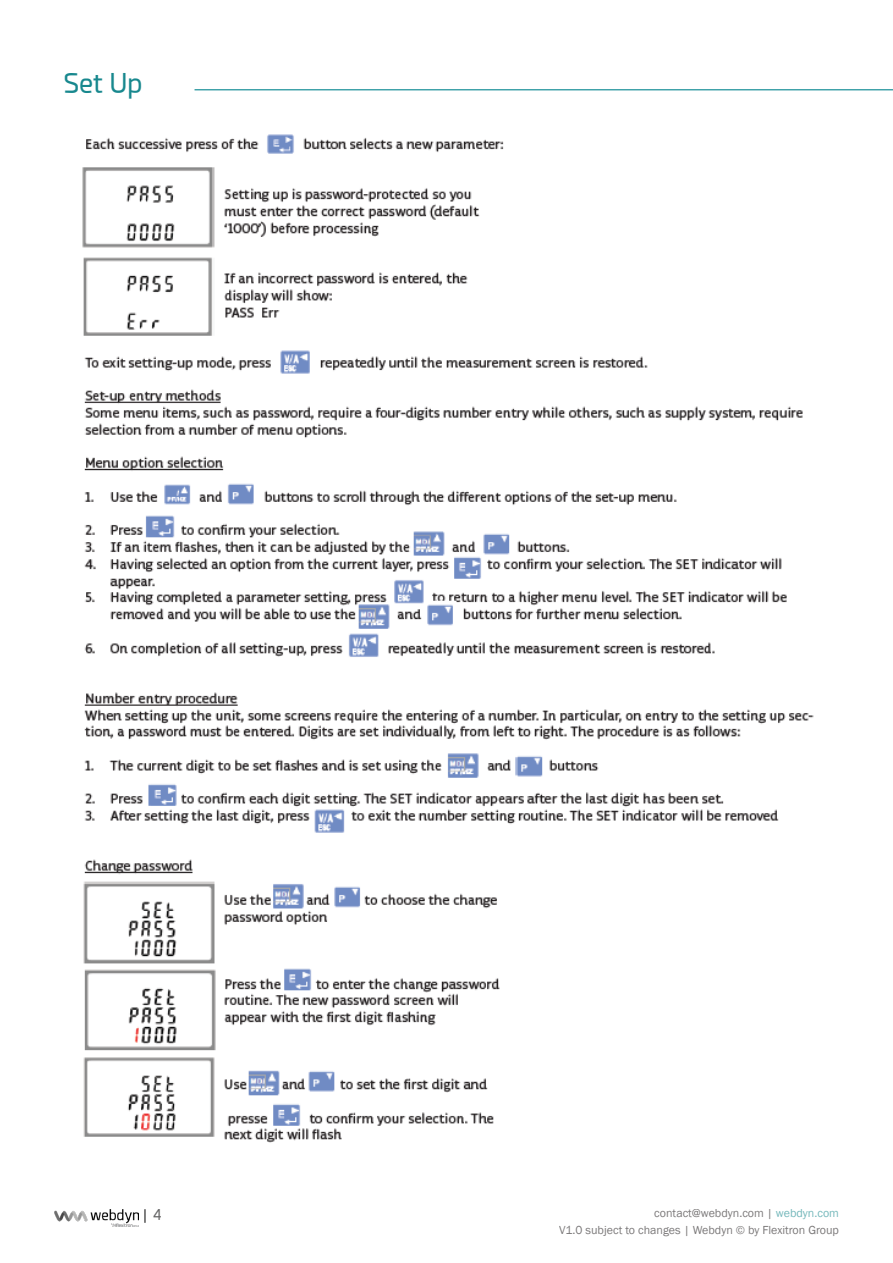
<style>
.page{position:relative;width:893px;height:1263px;background:#fff}
.page>*{position:absolute;margin:0;border:0;box-sizing:border-box;transform-origin:0 0}
.t1{font:27px "Esphimere";color:#18888e}
.t2{font:15px "Esphimere";color:#000002}
.t3{font:12px/16.5px "Franklin Gothic";color:#231f20;text-align:right}
.s1{color:#18888d}
</style>
<div class="page">
<svg style="left:145px;top:1209px;width:1px;height:14px"></svg>
<img style="left:54px;top:1209px;width:85px;height:17px">
<hr style="left:195px;top:89px;width:698px;height:1px;background:#06868f">
<img style="left:82px;top:134px;width:732px;height:1009px">
<p class="t1" style="left:64px;top:68px;width:81px">Set Up</p>
<p class="t2" style="left:152px;top:1206px;width:11px">4</p>
<p class="t3" style="left:559px;top:1205px;width:281px">contact@webdyn.com | <span class="s1">webdyn.com<br></span>V1.0 subject to changes | Webdyn © by Flexitron Group</p>
</div>
